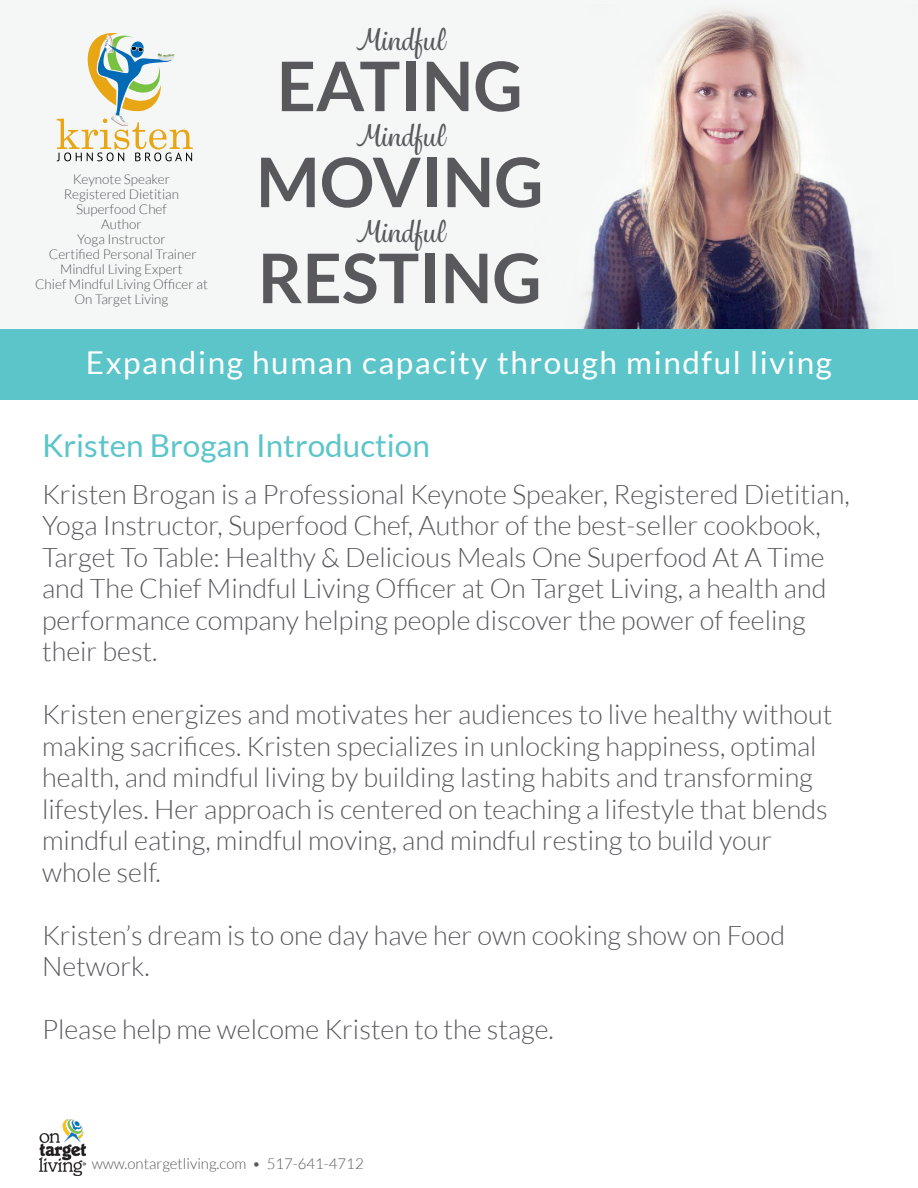
<style>
.page{position:relative;width:918px;height:1188px;background:#fff}
.page>*{position:absolute;margin:0;border:0;box-sizing:border-box;transform-origin:0 0}
.t1{font:700 68.4px "Lato";color:#59585c}
.main{font:31.5px "Lato";letter-spacing:.05em;color:#fff}
.t2{font:31.5px "Lato";color:#5bc5ca}
.t3{font:500 29.25px "Grafolita Script";color:#59585c}
.main-2{font:300 27px/31.5px "Lato";color:#59585c}
.t4{font:300 15px "Lato";color:#59585c}
.t5{font:300 13.5px/15px "Lato";color:#59585c;text-align:center}
</style>
<div class="page">
<div style="left:0;top:0;width:918px;height:354px;background:#f5f7f7"></div>
<img style="left:583px;top:9px;width:291px;height:320px">
<div style="left:0;top:329px;width:918px;height:71px;background:#5bc5ca"></div>
<svg style="left:57px;top:33px;width:136px;height:128px"></svg>
<img style="left:39px;top:1120px;width:46px;height:55px">
<p class="t5" style="left:73px;top:171px;width:99px">Keynote Speaker</p>
<p class="t5" style="left:64px;top:186px;width:117px">Registered Dietitian</p>
<p class="t5" style="left:76px;top:201px;width:92px">Superfood Chef</p>
<p class="t5" style="left:101px;top:216px;width:42px">Author</p>
<p class="t5" style="left:77px;top:231px;width:90px">Yoga Instructor</p>
<p class="t5" style="left:49px;top:246px;width:149px">Certified Personal Trainer</p>
<p class="t5" style="left:60px;top:261px;width:124px">Mindful Living Expert</p>
<p class="t5" style="left:35px;top:276px;width:174px">Chief Mindful Living Officer at<br>On Target Living</p>
<p class="t3" style="left:356px;top:20px;width:89px">Mindful</p>
<p class="t1" style="left:277px;top:47px;width:248px">EATING</p>
<p class="t3" style="left:356px;top:116px;width:89px">Mindful</p>
<p class="t1" style="left:256px;top:143px;width:289px">MOVING</p>
<p class="t3" style="left:356px;top:212px;width:89px">Mindful</p>
<p class="t1" style="left:258px;top:239px;width:285px">RESTING</p>
<p class="main" style="left:86px;top:345px;width:748px">Expanding human capacity through mindful living</p>
<p class="t2" style="left:42px;top:428px;width:389px">Kristen Brogan Introduction</p>
<p class="main-2" style="left:42px;top:479px;width:809px">Kristen Brogan is a Professional Keynote Speaker, Registered Dietitian, Yoga Instructor, Superfood Chef, Author of the best-seller cookbook, Target To Table: Healthy &amp; Delicious Meals One Superfood At A Time and The Chief Mindful Living Officer at On Target Living, a health and performance company helping people discover the power of feeling</p>
<p class="main-2" style="left:42px;top:636px;width:117px">their best.</p>
<p class="main-2" style="left:42px;top:699px;width:792px">Kristen energizes and motivates her audiences to live healthy without making sacrifices. Kristen specializes in unlocking happiness, optimal health, and mindful living by building lasting habits and transforming lifestyles. Her approach is centered on teaching a lifestyle that blends mindful eating, mindful moving, and mindful resting to build your</p>
<p class="main-2" style="left:42px;top:857px;width:120px">whole self.</p>
<p class="main-2" style="left:42px;top:920px;width:745px">Kristen’s dream is to one day have her own cooking show on Food<br>Network.</p>
<p class="main-2" style="left:42px;top:1014px;width:513px">Please help me welcome Kristen to the stage.</p>
<p class="t4" style="left:92px;top:1156px;width:273px">www.ontargetliving.com • 517-641-4712</p>
</div>
